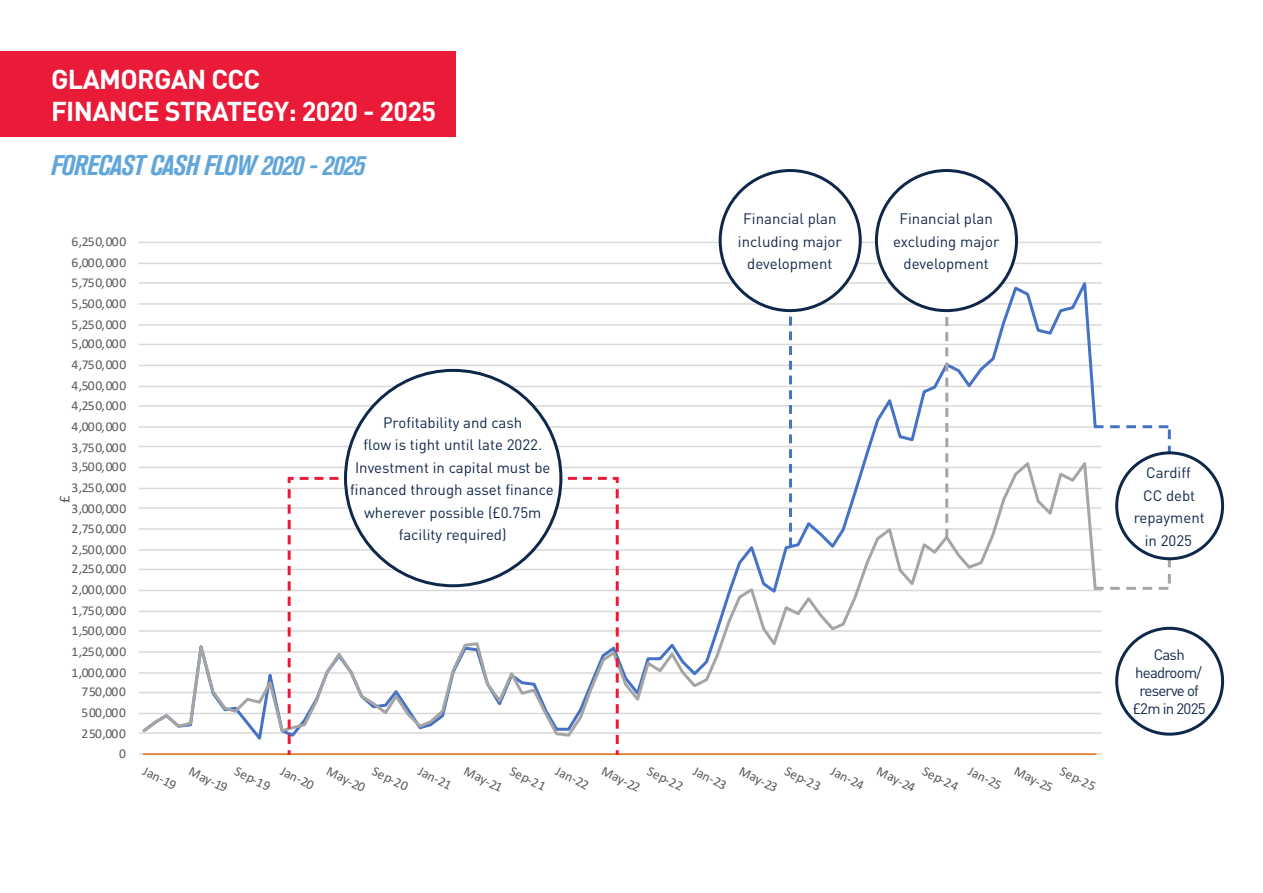
<style>
.page{position:relative;width:1263px;height:893px;background:#fff}
.page>*{position:absolute;margin:0;border:0;box-sizing:border-box;transform-origin:0 0}
.t1{font:italic 700 condensed 28.2px "Akzidenz Grotesk BQ";letter-spacing:-.025em;color:#61a6da}
.t2{font:700 27px/32.4px "DIN";letter-spacing:-.025em;color:#fff}
.t3{font:15px/22.5px "DIN";color:#12284b;text-align:center}
.t4{font:15px/18px "DIN";letter-spacing:-.05em;color:#12284b;text-align:center}
.t5{font:15px "Calibri";color:#595959}
.t6{font:13.5px "Calibri";letter-spacing:-.005em;color:#595959}
</style>
<div class="page">
<div style="left:0;top:51px;width:455px;height:85px;background:#e91b38"></div>
<hr style="left:139px;top:732px;width:963px;height:2px;background:#d9d9d9">
<hr style="left:139px;top:713px;width:963px;height:1px;background:#d9d9d9">
<hr style="left:139px;top:692px;width:963px;height:1px;background:#d9d9d9">
<hr style="left:139px;top:672px;width:963px;height:2px;background:#d9d9d9">
<hr style="left:139px;top:651px;width:963px;height:2px;background:#d9d9d9">
<hr style="left:139px;top:630px;width:963px;height:2px;background:#d9d9d9">
<hr style="left:139px;top:611px;width:963px;height:1px;background:#d9d9d9">
<hr style="left:139px;top:590px;width:963px;height:1px;background:#d9d9d9">
<hr style="left:139px;top:569px;width:963px;height:1px;background:#d9d9d9">
<hr style="left:139px;top:549px;width:963px;height:2px;background:#d9d9d9">
<hr style="left:139px;top:528px;width:963px;height:2px;background:#d9d9d9">
<hr style="left:139px;top:507px;width:963px;height:2px;background:#d9d9d9">
<hr style="left:139px;top:488px;width:963px;height:1px;background:#d9d9d9">
<hr style="left:139px;top:467px;width:963px;height:1px;background:#d9d9d9">
<hr style="left:139px;top:446px;width:963px;height:1px;background:#d9d9d9">
<hr style="left:139px;top:426px;width:963px;height:2px;background:#d9d9d9">
<hr style="left:139px;top:405px;width:963px;height:2px;background:#d9d9d9">
<hr style="left:139px;top:386px;width:963px;height:1px;background:#d9d9d9">
<hr style="left:139px;top:365px;width:963px;height:1px;background:#d9d9d9">
<hr style="left:139px;top:344px;width:963px;height:1px;background:#d9d9d9">
<hr style="left:139px;top:324px;width:963px;height:2px;background:#d9d9d9">
<hr style="left:139px;top:303px;width:963px;height:2px;background:#d9d9d9">
<hr style="left:139px;top:282px;width:963px;height:2px;background:#d9d9d9">
<hr style="left:139px;top:263px;width:963px;height:1px;background:#d9d9d9">
<hr style="left:139px;top:242px;width:963px;height:1px;background:#d9d9d9">
<hr style="left:139px;top:753px;width:963px;height:2px;background:#d9d9d9">
<svg style="left:140px;top:273px;width:958px;height:467px"></svg>
<hr style="left:144px;top:753px;width:951px;height:2px;background:#ed7d31">
<svg style="left:140px;top:455px;width:958px;height:283px"></svg>
<svg style="left:286px;top:475px;width:334px;height:280px"></svg>
<div style="left:345px;top:370px;width:216px;height:216px;background:#fff;border-radius:50%"></div>
<svg style="left:789px;top:312px;width:3px;height:234px"></svg>
<svg style="left:945px;top:312px;width:3px;height:226px"></svg>
<svg style="left:1094px;top:525px;width:77px;height:65px"></svg>
<svg style="left:1094px;top:425px;width:77px;height:63px"></svg>
<div style="left:720px;top:171px;width:140px;height:140px;background:#fff;border-radius:50%"></div>
<div style="left:719px;top:169px;width:143px;height:143px;border:3px solid #0e274a;border-radius:50%"></div>
<div style="left:876px;top:171px;width:140px;height:140px;background:#fff;border-radius:50%"></div>
<div style="left:875px;top:169px;width:143px;height:143px;border:3px solid #0e274a;border-radius:50%"></div>
<div style="left:1117px;top:453px;width:105px;height:106px;background:#fff;border-radius:50%"></div>
<div style="left:1115px;top:451px;width:109px;height:109px;border:3px solid #0e274a;border-radius:50%"></div>
<div style="left:1115px;top:627px;width:109px;height:109px;border:3px solid #0e274a;border-radius:50%"></div>
<h2 class="t2" style="left:51px;top:62px;width:387px">GLAMORGAN CCC<br>FINANCE STRATEGY: 2020 - 2025</h2>
<h1 class="t1" style="left:51px;top:149px;width:316px">FORECAST CASH FLOW 2020 - 2025</h1>
<p class="t6" style="left:71px;top:232px;width:56px">6,250,000</p>
<p class="t6" style="left:71px;top:253px;width:56px">6,000,000</p>
<p class="t6" style="left:71px;top:273px;width:56px">5,750,000</p>
<p class="t6" style="left:71px;top:294px;width:56px">5,500,000</p>
<p class="t6" style="left:71px;top:315px;width:56px">5,250,000</p>
<p class="t6" style="left:71px;top:334px;width:56px">5,000,000</p>
<p class="t6" style="left:71px;top:355px;width:56px">4,750,000</p>
<p class="t6" style="left:71px;top:376px;width:56px">4,500,000</p>
<p class="t6" style="left:71px;top:396px;width:56px">4,250,000</p>
<p class="t6" style="left:71px;top:417px;width:56px">4,000,000</p>
<p class="t6" style="left:71px;top:438px;width:56px">3,750,000</p>
<p class="t6" style="left:71px;top:457px;width:56px">3,500,000</p>
<p class="t6" style="left:71px;top:478px;width:56px">3,250,000</p>
<p class="t5" style="left:54px;top:503px;width:9px;rotate:-90deg">£</p>
<p class="t6" style="left:71px;top:499px;width:56px">3,000,000</p>
<p class="t6" style="left:71px;top:519px;width:56px">2,750,000</p>
<p class="t6" style="left:71px;top:540px;width:56px">2,500,000</p>
<p class="t6" style="left:71px;top:559px;width:56px">2,250,000</p>
<p class="t6" style="left:71px;top:580px;width:56px">2,000,000</p>
<p class="t6" style="left:71px;top:601px;width:56px">1,750,000</p>
<p class="t6" style="left:71px;top:621px;width:56px">1,500,000</p>
<p class="t6" style="left:71px;top:642px;width:56px">1,250,000</p>
<p class="t6" style="left:71px;top:663px;width:56px">1,000,000</p>
<p class="t6" style="left:82px;top:682px;width:46px">750,000</p>
<p class="t6" style="left:82px;top:703px;width:46px">500,000</p>
<p class="t6" style="left:82px;top:724px;width:46px">250,000</p>
<p class="t6" style="left:119px;top:744px;width:8px">0</p>
<p class="t3" style="left:350px;top:411px;width:205px">Profitability and cash<br>flow is tight until late 2022.<br>Investment in capital must be financed through asset finance wherever possible (£0.75m facility required)</p>
<p class="t3" style="left:738px;top:207px;width:105px">Financial plan including major development</p>
<p class="t3" style="left:893px;top:207px;width:108px">Financial plan excluding major development</p>
<p class="t6" style="left:148px;top:762px;width:37px;rotate:26deg">Jan-19</p>
<p class="t6" style="left:194px;top:762px;width:43px;rotate:26deg">May-19</p>
<p class="t6" style="left:240px;top:762px;width:40px;rotate:26deg">Sep-19</p>
<p class="t6" style="left:286px;top:762px;width:37px;rotate:26deg">Jan-20</p>
<p class="t6" style="left:331px;top:762px;width:43px;rotate:26deg">May-20</p>
<p class="t6" style="left:377px;top:762px;width:40px;rotate:26deg">Sep-20</p>
<p class="t6" style="left:423px;top:762px;width:37px;rotate:26deg">Jan-21</p>
<p class="t6" style="left:469px;top:762px;width:43px;rotate:26deg">May-21</p>
<p class="t6" style="left:515px;top:762px;width:40px;rotate:26deg">Sep-21</p>
<p class="t6" style="left:561px;top:762px;width:37px;rotate:26deg">Jan-22</p>
<p class="t6" style="left:606px;top:762px;width:43px;rotate:26deg">May-22</p>
<p class="t6" style="left:652px;top:762px;width:40px;rotate:26deg">Sep-22</p>
<p class="t6" style="left:698px;top:762px;width:37px;rotate:26deg">Jan-23</p>
<p class="t6" style="left:744px;top:762px;width:43px;rotate:26deg">May-23</p>
<p class="t6" style="left:790px;top:762px;width:40px;rotate:26deg">Sep-23</p>
<p class="t6" style="left:836px;top:762px;width:37px;rotate:26deg">Jan-24</p>
<p class="t6" style="left:882px;top:762px;width:43px;rotate:26deg">May-24</p>
<p class="t6" style="left:927px;top:762px;width:40px;rotate:26deg">Sep-24</p>
<p class="t6" style="left:973px;top:762px;width:37px;rotate:26deg">Jan-25</p>
<p class="t6" style="left:1019px;top:762px;width:43px;rotate:26deg">May-25</p>
<p class="t6" style="left:1065px;top:762px;width:40px;rotate:26deg">Sep-25</p>
<p class="t3" style="left:1134px;top:461px;width:73px">Cardiff<br>CC debt repayment in 2025</p>
<p class="t4" style="left:1133px;top:646px;width:74px">Cash headroom/ reserve of £2m in 2025</p>
</div>
